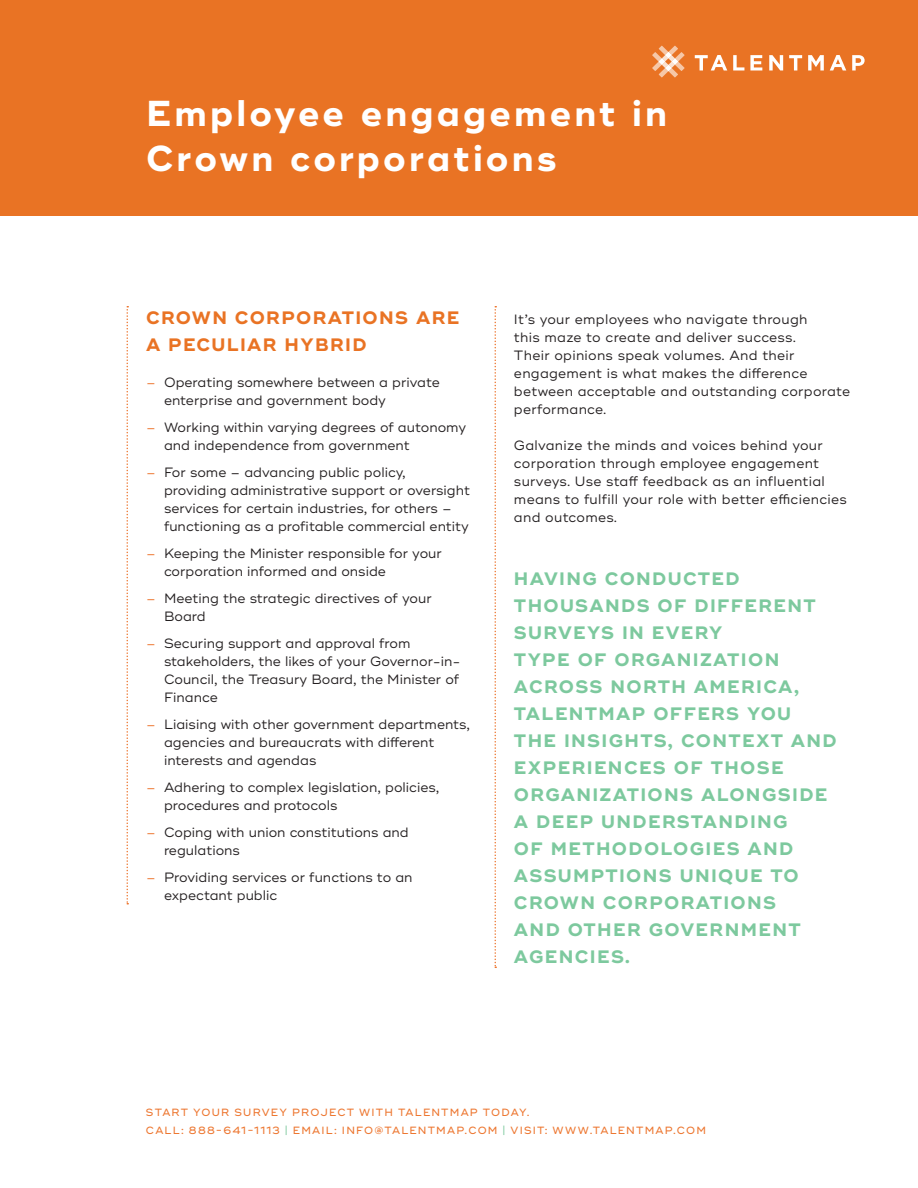
<style>
.page{position:relative;width:918px;height:1188px;background:#fff}
.page>*{position:absolute;margin:0;border:0;box-sizing:border-box;transform-origin:0 0}
.t1{font:700 36px/45px "Ridley Grotesk";letter-spacing:.09em;color:#fff}
.Intro{font:700 18px/27px "Ridley Grotesk";letter-spacing:.075em;color:#7dc99e}
.Intro-2{font:700 18px/27px "Ridley Grotesk";letter-spacing:.075em;color:#e97324}
.Body{font:13.5px/18px "Ridley Grotesk";color:#231f20}
.Body-2{font:13.5px/18px "Ridley Grotesk";letter-spacing:.02em;color:#231f20}
.t2{font:500 10.5px/18px "Ridley Grotesk";letter-spacing:.11em;color:#ed7731}
.s1{color:#ed7731}
.s2{color:#7dc99e}
</style>
<div class="page">
<div style="left:0;top:0;width:918px;height:216px;background:#e97324"></div>
<svg style="left:695px;top:55px;width:32px;height:15px"></svg>
<svg style="left:733px;top:55px;width:11px;height:15px"></svg>
<svg style="left:750px;top:55px;width:12px;height:15px"></svg>
<svg style="left:769px;top:55px;width:14px;height:15px"></svg>
<svg style="left:789px;top:55px;width:13px;height:15px"></svg>
<svg style="left:808px;top:55px;width:16px;height:15px"></svg>
<svg style="left:830px;top:55px;width:16px;height:15px"></svg>
<svg style="left:852px;top:55px;width:13px;height:15px"></svg>
<svg style="left:652px;top:46px;width:33px;height:31px"></svg>
<svg style="left:127px;top:306px;width:1px;height:599px"></svg>
<svg style="left:495px;top:306px;width:1px;height:662px"></svg>
<p class="t1" style="left:146px;top:92px;width:523px">Employee engagement in<br>Crown corporations</p>
<p class="Intro-2" style="left:146px;top:305px;width:315px">CROWN CORPORATIONS ARE<br>A PECULIAR HYBRID</p>
<p class="Body" style="left:164px;top:374px;width:277px;text-indent:-18px"><span class="s1">–</span> Operating somewhere between a private enterprise and government body</p>
<p class="Body" style="left:164px;top:419px;width:304px;text-indent:-18px"><span class="s1">–</span> Working within varying degrees of autonomy and independence from government</p>
<p class="Body" style="left:164px;top:464px;width:308px;text-indent:-18px"><span class="s1">–</span> For some – advancing public policy, providing administrative support or oversight services for certain industries, for others – functioning as a profitable commercial entity</p>
<p class="Body" style="left:164px;top:545px;width:279px;text-indent:-18px"><span class="s1">–</span> Keeping the Minister responsible for your corporation informed and onside</p>
<p class="Body" style="left:164px;top:590px;width:269px;text-indent:-18px"><span class="s1">–</span> Meeting the strategic directives of your<br>Board</p>
<p class="Body" style="left:164px;top:635px;width:298px;text-indent:-18px"><span class="s1">–</span> Securing support and approval from stakeholders, the likes of your Governor-in-Council, the Treasury Board, the Minister of Finance</p>
<p class="Body" style="left:164px;top:716px;width:307px;text-indent:-18px"><span class="s1">–</span> Liaising with other government departments, agencies and bureaucrats with different interests and agendas</p>
<p class="Body" style="left:164px;top:779px;width:277px;text-indent:-18px"><span class="s1">–</span> Adhering to complex legislation, policies, procedures and protocols</p>
<p class="Body" style="left:164px;top:824px;width:246px;text-indent:-18px"><span class="s1">–</span> Coping with union constitutions and regulations</p>
<p class="Body" style="left:164px;top:869px;width:250px;text-indent:-18px"><span class="s1">–</span> Providing services or functions to an expectant public</p>
<p class="Body-2" style="left:514px;top:311px;width:338px">It’s your employees who navigate through<br>this maze to create and deliver success.<br>Their opinions speak volumes. And their engagement is what makes the difference between acceptable and outstanding corporate performance.</p>
<p class="Body-2" style="left:514px;top:437px;width:334px">Galvanize the minds and voices behind your corporation through employee engagement surveys. Use staff feedback as an influential means to fulfill your role with better efficiencies and outcomes.</p>
<p class="Intro" style="left:514px;top:566px;width:324px">HAVING CONDUCTED<br>THOUSANDS OF DIFFERENT<br>SURVEYS IN EVERY<br>TYPE OF ORGANIZATION<br>ACROSS NORTH AMERICA,<br>TALENTMAP OFFERS YOU<br>THE INSIGHTS, CONTEXT AND<br>EXPERIENCES OF THOSE<br>ORGANIZATIONS ALONGSIDE<br>A DEEP UNDERSTANDING<br>OF METHODOLOGIES AND<br>ASSUMPTIONS UNIQUE TO<br>CROWN CORPORATIONS<br>AND OTHER GOVERNMENT<br>AGENCIES.</p>
<p class="t2" style="left:146px;top:1104px;width:561px">START YOUR SURVEY PROJECT WITH TALENTMAP TODAY.<br>CALL: 888-641-1113 <span class="s2">|</span> EMAIL: INFO@TALENTMAP.COM <span class="s2">|</span> VISIT: WWW.TALENTMAP.COM</p>
</div>
